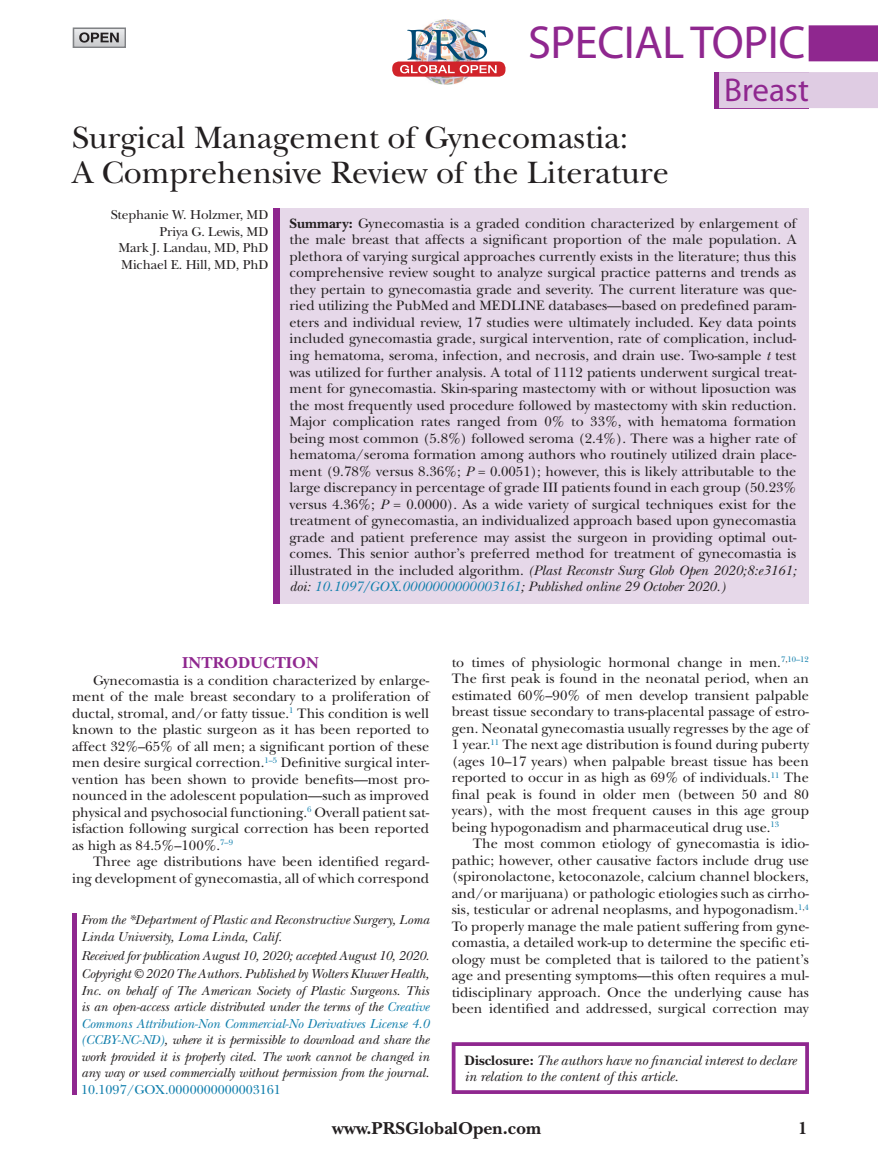
<style>
.page{position:relative;width:878px;height:1175px;background:#fff}
.page>*{position:absolute;margin:0;border:0;box-sizing:border-box;transform-origin:0 0}
.t1{font:46.5px "Myriad Pro";letter-spacing:-.01em;color:#8f278f}
.t2{font:33px "Myriad Pro";color:#8f278f}
.t3{font:32.25px/34.5px "New Baskerville Std";color:#231f20}
.t4{font:700 18px "New Baskerville Std";color:#231f20}
.t5{font:700 16.5px "New Baskerville Std";color:#8f278f}
.t6{font:14.25px/16.5px "New Baskerville Std";color:#231f20;text-align:justify}
.t7{font:italic 14.25px/16.5px "New Baskerville Std";color:#231f20}
.t8{font:italic 13.5px/16.5px "New Baskerville Std";letter-spacing:-.005em;color:#231f20}
.t9{font:13.5px/16.5px "New Baskerville Std";letter-spacing:-.01em;color:#231f20;text-align:right}
.t10{font:13.5px "New Baskerville Std";color:#0f7eac}
.s1{font-weight:700}
.s2{font-style:italic}
.s3{font-style:italic;color:#0f7eac}
.s4{color:#0f7eac}
.s5{font-weight:700;font-style:normal}
</style>
<div class="page">
<div style="left:73px;top:28px;width:52px;height:20px;border:2px solid #808285"></div>
<svg style="left:79px;top:32px;width:40px;height:11px"></svg>
<div style="left:714px;top:72px;width:94px;height:36px;background:#8f278f"></div>
<div style="left:719px;top:72px;width:159px;height:36px;background:#dfcce3"></div>
<hr style="left:72px;top:913px;width:4px;height:33px;background:#8f278f">
<hr style="left:72px;top:946px;width:4px;height:19px;background:#8f278f">
<hr style="left:72px;top:965px;width:4px;height:129px;background:#8f278f">
<div style="left:452px;top:1042px;width:356px;height:52px;border:4px solid #8f278f"></div>
<div style="left:274px;top:126px;width:534px;height:478px;background:#e6d8e9"></div>
<div style="left:274px;top:205px;width:6px;height:399px;background:#8f278f"></div>
<div style="left:72px;top:126px;width:736px;height:82px;background:#fff"></div>
<div style="left:808px;top:25px;width:70px;height:36px;background:#8f278f"></div>
<img style="left:423px;top:20px;width:48px;height:64px">
<svg style="left:392px;top:61px;width:113px;height:16px"></svg>
<img style="left:400px;top:29px;width:96px;height:44px">
<h1 class="t1" style="left:528px;top:14px;width:279px">SPECIAL TOPIC</h1>
<h3 class="t3" style="left:72px;top:121px;width:598px">Surgical Management of Gynecomastia:<br>A Comprehensive Review of the Literature</h3>
<h2 class="t2" style="left:724px;top:69px;width:86px">BREAST</h2>
<p class="t9" style="left:111px;top:207px;width:159px">Stephanie W. Holzmer, MD<br>Priya G. Lewis, MD<br>Mark J. Landau, MD, PhD<br>Michael E. Hill, MD, PhD</p>
<p class="t6" style="left:289px;top:215px;width:508px"><span class="s1">Summary:</span> Gynecomastia is a graded condition characterized by enlargement of the male breast that affects a significant proportion of the male population. A plethora of varying surgical approaches currently exists in the literature; thus this comprehensive review sought to analyze surgical practice patterns and trends as they pertain to gynecomastia grade and severity. The current literature was que&shy;ried utilizing the PubMed and MEDLINE databases—based on predefined param&shy;eters and individual review, 17 studies were ultimately included. Key data points included gynecomastia grade, surgical intervention, rate of complication, includ&shy;ing hematoma, seroma, infection, and necrosis, and drain use. Two-sample <span class="s2">t</span> test was utilized for further analysis. A total of 1112 patients underwent surgical treat&shy;ment for gynecomastia. Skin-sparing mastectomy with or without liposuction was the most frequently used procedure followed by mastectomy with skin reduction.<br>Major complication rates ranged from 0% to 33%, with hematoma formation being most common (5.8%) followed seroma (2.4%). There was a higher rate of hematoma/seroma formation among authors who routinely utilized drain place&shy;ment (9.78% versus 8.36%; <span class="s2">P</span> = 0.0051); however, this is likely attributable to the large discrepancy in percentage of grade III patients found in each group (50.23% versus 4.36%; <span class="s2">P</span> = 0.0000). As a wide variety of surgical techniques exist for the treatment of gynecomastia, an individualized approach based upon gynecomastia grade and patient preference may assist the surgeon in providing optimal out&shy;comes. This senior author’s preferred method for treatment of gynecomastia is illustrated in the included algorithm. <span class="s2">(Plast Reconstr Surg Glob Open 2020;8:e3161; doi:</span> <span class="s3">10.1097/GOX.0000000000003161</span><span class="s2">; Published online 29 October 2020.)</span></p>
<p class="t5" style="left:182px;top:653px;width:138px">INTRODUCTION</p>
<p class="t6" style="left:72px;top:672px;width:359px;text-indent:21px">Gynecomastia is a condition characterized by enlarge&shy;ment of the male breast secondary to a proliferation of ductal, stromal, and/or fatty tissue.<sup>1</sup> This condition is well known to the plastic surgeon as it has been reported to affect 32%–65% of all men; a significant portion of these men desire surgical correction.<sup>1–5</sup> Definitive surgical inter&shy;vention has been shown to provide benefits—most pro&shy;nounced in the adolescent population—such as improved physical and psychosocial functioning.<sup>6</sup> Overall patient sat&shy;isfaction following surgical correction has been reported as high as 84.5%–100%.<sup>7–9</sup></p>
<p class="t6" style="left:72px;top:853px;width:359px;text-align:right">Three age distributions have been identified regard&shy;ing development of gynecomastia, all of which correspond</p>
<p class="t8" style="left:81px;top:911px;width:349px">From the *Department of Plastic and Reconstructive Surgery, Loma<br>Linda University, Loma Linda, Calif.</p>
<p class="t8" style="left:81px;top:946px;width:350px;line-height:18.8px">Received for publication August 10, 2020; accepted August 10, 2020.<br>Copyright © 2020 The Authors. Published by Wolters Kluwer Health,</p>
<p class="t8" style="left:81px;top:982px;width:350px;text-align:justify">Inc. on behalf of The American Society of Plastic Surgeons. This is an open-access article distributed under the terms of the <span class="s4">Creative Commons Attribution-Non Commercial-No Derivatives License 4.0 (CCBY-NC-ND)</span>, where it is permissible to download and share the work provided it is properly cited. The work cannot be changed in any way or used commercially without permission from the journal.</p>
<p class="t10" style="left:81px;top:1081px;width:201px">10.1097/GOX.0000000000003161</p>
<p class="t6" style="left:451px;top:654px;width:359px">to times of physiologic hormonal change in men.<sup>7</sup><sup>,</sup><sup>10–12<br></sup>The first peak is found in the neonatal period, when an estimated 60%–90% of men develop transient palpable breast tissue secondary to trans-placental passage of estro&shy;gen. Neonatal gynecomastia usually regresses by the age of 1 year.<sup>11</sup> The next age distribution is found during puberty (ages 10–17 years) when palpable breast tissue has been reported to occur in as high as 69% of individuals.<sup>11</sup> The final peak is found in older men (between 50 and 80 years), with the most frequent causes in this age group being hypogonadism and pharmaceutical drug use.<sup>13</sup></p>
<p class="t6" style="left:451px;top:835px;width:359px;text-indent:21px">The most common etiology of gynecomastia is idio&shy;pathic; however, other causative factors include drug use (spironolactone, ketoconazole, calcium channel blockers, and/or marijuana) or pathologic etiologies such as cirrho&shy;sis, testicular or adrenal neoplasms, and hypogonadism.<sup>1</sup><sup>,</sup><sup>4<br></sup>To properly manage the male patient suffering from gyne&shy;comastia, a detailed work-up to determine the specific eti&shy;ology must be completed that is tailored to the patient’s age and presenting symptoms—this often requires a mul&shy;tidisciplinary approach. Once the underlying cause has been identified and addressed, surgical correction may</p>
<p class="t7" style="left:464px;top:1051px;width:333px"><span class="s5">Disclosure:</span> The authors have no financial interest to declare in relation to the content of this article.</p>
<p class="t4" style="left:332px;top:1118px;width:210px">www.PRSGlobalOpen.com</p>
<p class="t4" style="left:798px;top:1118px;width:11px">1</p>
</div>
